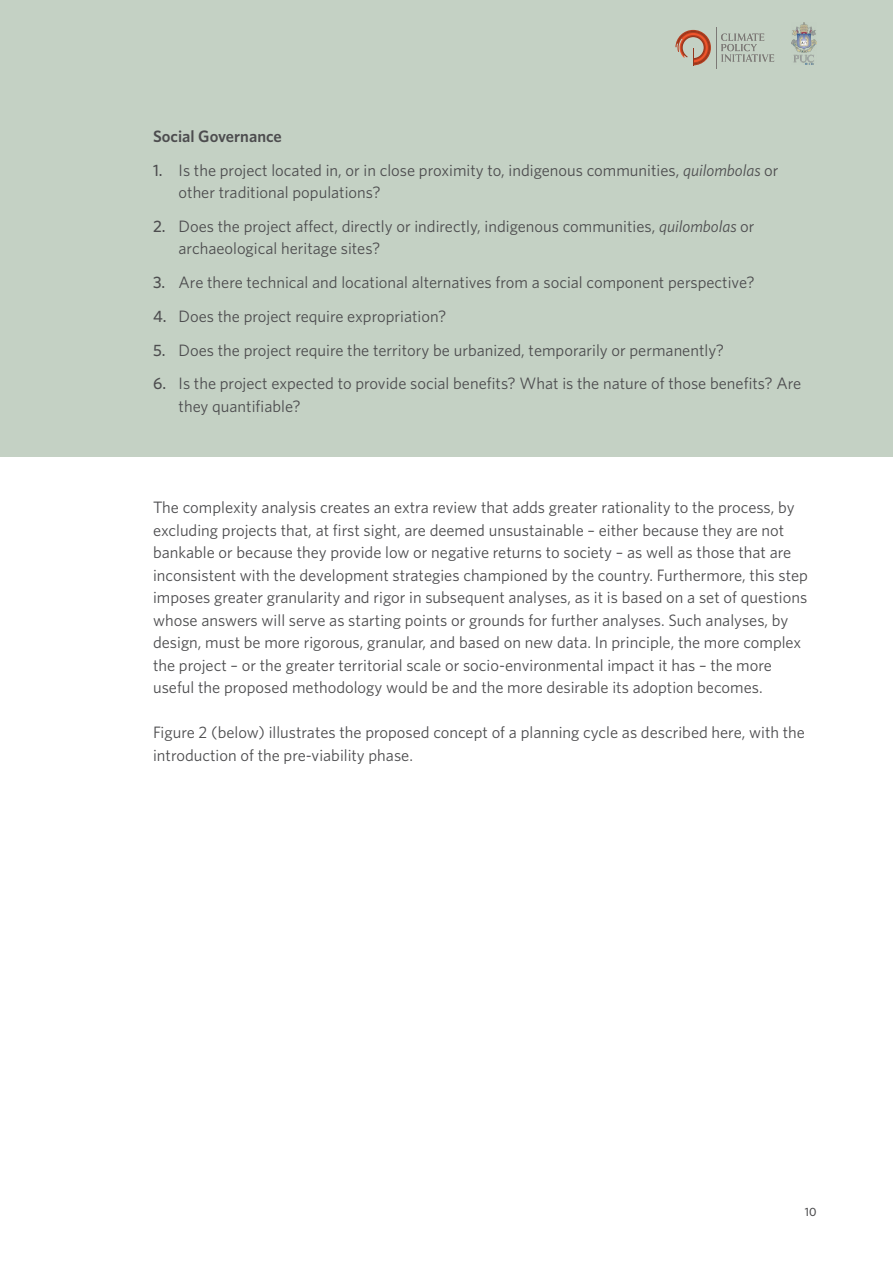
<style>
.page{position:relative;width:893px;height:1263px;background:#fff}
.page>*{position:absolute;margin:0;border:0;box-sizing:border-box;transform-origin:0 0}
.t1{font:16.5px/22.5px "Whitney";color:#4d4d4f}
.t2{font:600 16.5px "Whitney";color:#4d4d4f}
.t3{font:500 12px "Whitney";color:#4d4d4f}
.s1{font-weight:500}
.s2{font-style:italic}
</style>
<div class="page">
<div style="left:0;top:0;width:893px;height:457px;background:#c4d1c4"></div>
<svg style="left:675px;top:30px;width:36px;height:35px"></svg>
<svg style="left:721px;top:34px;width:53px;height:28px"></svg>
<hr style="left:716px;top:27px;width:1px;height:41px;background:#7c7976">
<img style="left:792px;top:22px;width:24px;height:43px">
<p class="t2" style="left:153px;top:125px;width:130px">Social Governance</p>
<p class="t1" style="left:179px;top:158px;width:601px;text-indent:-26px"><span class="s1">1.</span> Is the project located in, or in close proximity to, indigenous communities, <span class="s2">quilombolas</span> or other traditional populations?</p>
<p class="t1" style="left:179px;top:214px;width:577px;text-indent:-26px"><span class="s1">2.</span> Does the project affect, directly or indirectly, indigenous communities, <span class="s2">quilombolas</span> or archaeological heritage sites?</p>
<p class="t1" style="left:153px;top:271px;width:603px"><span class="s1">3.</span> Are there technical and locational alternatives from a social component perspective?</p>
<p class="t1" style="left:153px;top:304px;width:295px"><span class="s1">4.</span> Does the project require expropriation?</p>
<p class="t1" style="left:153px;top:338px;width:572px"><span class="s1">5.</span> Does the project require the territory be urbanized, temporarily or permanently?</p>
<p class="t1" style="left:179px;top:372px;width:624px;text-indent:-26px"><span class="s1">6.</span> Is the project expected to provide social benefits? What is the nature of those benefits? Are they quantifiable?</p>
<p class="t1" style="left:153px;top:496px;width:656px">The complexity analysis creates an extra review that adds greater rationality to the process, by excluding projects that, at first sight, are deemed unsustainable – either because they are not bankable or because they provide low or negative returns to society – as well as those that are inconsistent with the development strategies championed by the country. Furthermore, this step imposes greater granularity and rigor in subsequent analyses, as it is based on a set of questions whose answers will serve as starting points or grounds for further analyses. Such analyses, by design, must be more rigorous, granular, and based on new data. In principle, the more complex the project – or the greater territorial scale or socio-environmental impact it has – the more useful the proposed methodology would be and the more desirable its adoption becomes.</p>
<p class="t1" style="left:153px;top:721px;width:653px">Figure 2 (below) illustrates the proposed concept of a planning cycle as described here, with the introduction of the pre-viability phase.</p>
<p class="t3" style="left:805px;top:1204px;width:13px">10</p>
</div>
